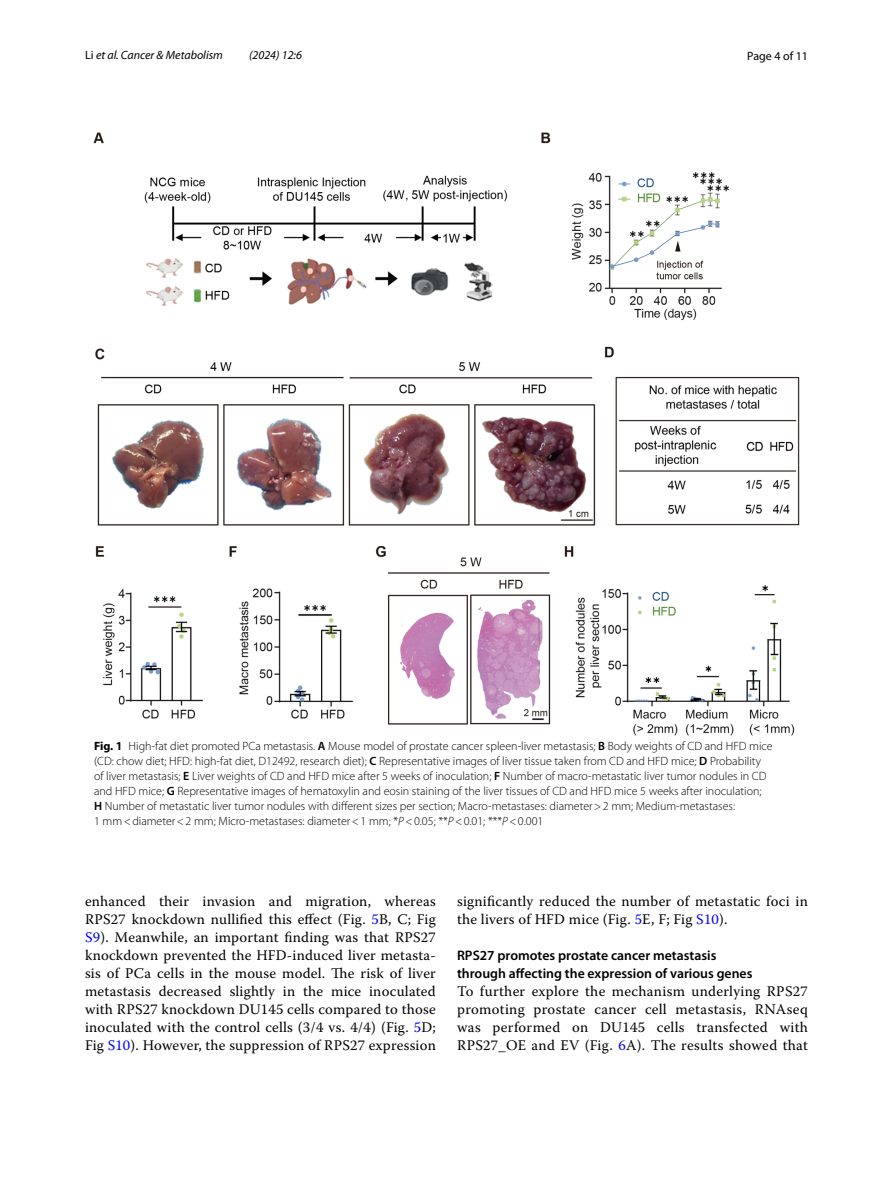
<style>
.page{position:relative;width:893px;height:1187px;background:#fff}
.page>*{position:absolute;margin:0;border:0;box-sizing:border-box;transform-origin:0 0}
.t1{font:14.7px/18px "Warnock Pro";letter-spacing:.015em;color:#000;text-align:justify}
.t2{font:600 13.8px/18px "Myriad Pro";color:#000}
.t3{font:300 12px/15px "Myriad Pro";color:#000}
.t4{font:italic 12px "Myriad Pro";color:#000}
.t5{font:12px "Myriad Pro";color:#000}
.s1{font-style:normal}
.s2{font-weight:700}
.s3{font-weight:600}
.s4{font-style:italic}
.s5{color:#00f}
</style>
<div class="page">
<img style="left:93px;top:133px;width:707px;height:602px">
<p class="t4" style="left:85px;top:48px;width:139px"><span class="s1">Li</span> et al. Cancer &amp; Metabolism</p>
<p class="t4" style="left:249px;top:48px;width:54px">(2024) 12:6</p>
<p class="t5" style="left:747px;top:48px;width:62px">Page 4 of 11</p>
<p class="t3" style="left:94px;top:738px;width:680px"><span class="s2">Fig. 1</span> High-fat diet promoted PCa metastasis. <span class="s3">A</span> Mouse model of prostate cancer spleen-liver metastasis; <span class="s3">B</span> Body weights of CD and HFD mice (CD: chow diet; HFD: high-fat diet, D12492, research diet); <span class="s3">C</span> Representative images of liver tissue taken from CD and HFD mice; <span class="s3">D</span> Probability of liver metastasis; <span class="s3">E</span> Liver weights of CD and HFD mice after 5 weeks of inoculation; <span class="s3">F</span> Number of macro-metastatic liver tumor nodules in CD and HFD mice; <span class="s3">G</span> Representative images of hematoxylin and eosin staining of the liver tissues of CD and HFD mice 5 weeks after inoculation;<br><span class="s3">H</span> Number of metastatic liver tumor nodules with different sizes per section; Macro-metastases: diameter&gt;2 mm; Medium-metastases:<br>1 mm&lt;diameter&lt;2 mm; Micro-metastases: diameter&lt;1 mm; *<span class="s4">P</span>&lt;0.05; **<span class="s4">P</span>&lt;0.01; ***<span class="s4">P</span>&lt;0.001</p>
<p class="t1" style="left:85px;top:891px;width:352px">enhanced their invasion and migration, whereas RPS27 knockdown nullified this effect (Fig. <span class="s5">5</span>B, C; Fig <span class="s5">S9</span>). Meanwhile, an important finding was that RPS27 knockdown prevented the HFD-induced liver metasta&shy;sis of PCa cells in the mouse model. The risk of liver metastasis decreased slightly in the mice inoculated with RPS27 knockdown DU145 cells compared to those inoculated with the control cells (3/4 vs. 4/4) (Fig. <span class="s5">5</span>D; Fig <span class="s5">S10</span>). However, the suppression of RPS27 expression</p>
<p class="t1" style="left:457px;top:891px;width:352px">significantly reduced the number of metastatic foci in the livers of HFD mice (Fig. <span class="s5">5</span>E, F; Fig <span class="s5">S10</span>).</p>
<p class="t2" style="left:457px;top:945px;width:297px">RPS27 promotes prostate cancer metastasis through affecting the expression of various genes</p>
<p class="t1" style="left:457px;top:981px;width:352px">To further explore the mechanism underlying RPS27 promoting prostate cancer cell metastasis, RNAseq was performed on DU145 cells transfected with RPS27_OE and EV (Fig. <span class="s5">6</span>A). The results showed that</p>
</div>
